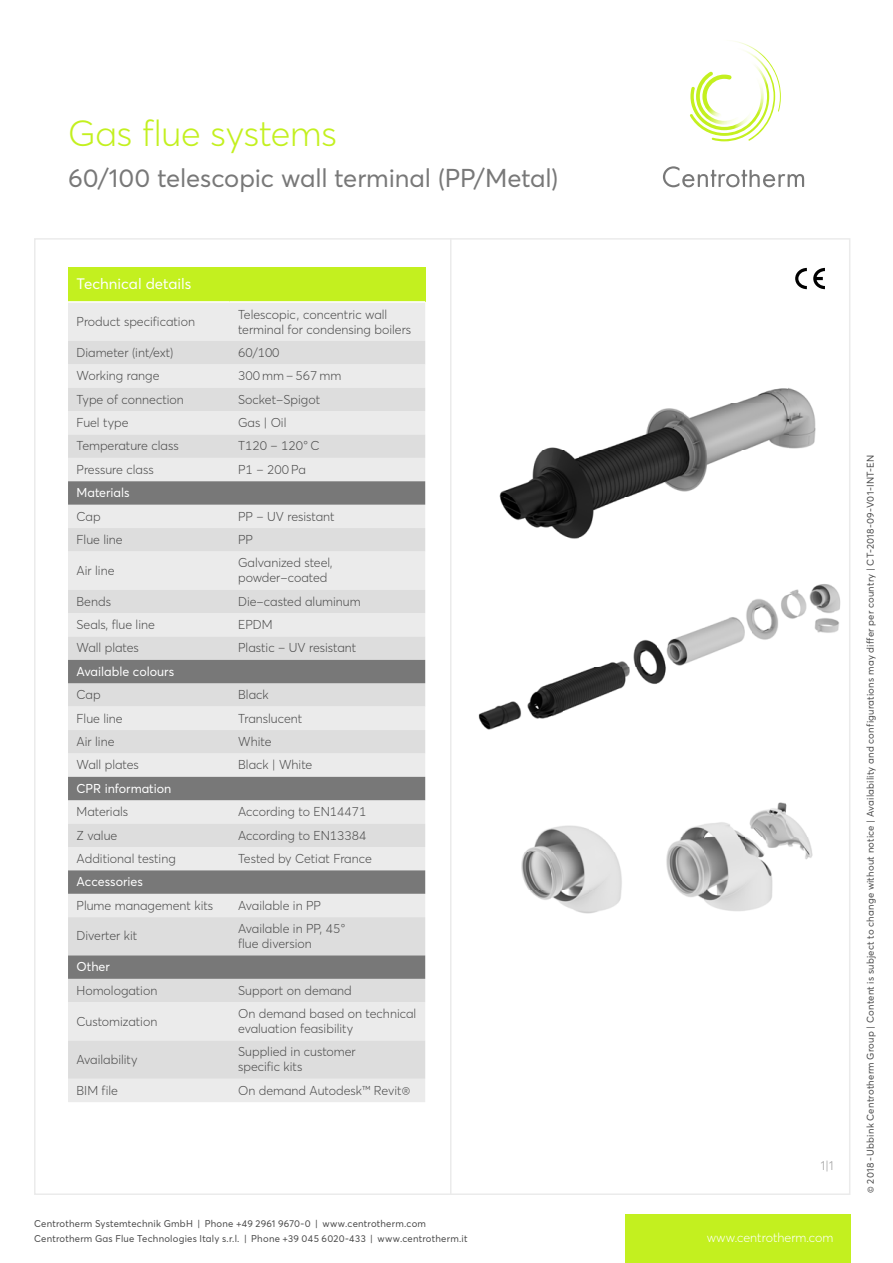
<style>
.page{position:relative;width:893px;height:1263px;background:#fff}
.page>*{position:absolute;margin:0;border:0;box-sizing:border-box;transform-origin:0 0}
.t1{font:300 36px "Averta PE";letter-spacing:-.005em;color:#c3f01f}
.t2{font:25.5px "Averta PE";letter-spacing:-.005em;color:#787878}
.t3{font:15px "Averta PE";color:#fff}
.t4{font:300 12.75px/14.9px "Averta PE";color:#4b4b4b}
.t5{font:12.75px "Averta PE";color:#fff}
.t6{font:300 12.75px "Averta PE";color:#fff}
.t7{font:300 12.75px "Averta PE";color:#9a9a9a}
.t8{font:9.75px/14.9px "Averta PE";letter-spacing:.025em;color:#4b4b4b}
</style>
<div class="page">
<div style="left:625px;top:1214px;width:225px;height:49px;background:#c3f01f"></div>
<img style="left:705px;top:72px;width:7px;height:4px">
<img style="left:690px;top:76px;width:22px;height:58px">
<img style="left:712px;top:72px;width:24px;height:69px">
<img style="left:736px;top:112px;width:37px;height:29px">
<img style="left:715px;top:41px;width:66px;height:71px">
<svg style="left:663px;top:166px;width:141px;height:21px"></svg>
<hr style="left:450px;top:238px;width:1px;height:957px;background:#ebebeb">
<img style="left:499px;top:388px;width:317px;height:151px">
<img style="left:478px;top:584px;width:363px;height:146px">
<img style="left:521px;top:825px;width:101px;height:89px">
<img style="left:666px;top:802px;width:147px;height:109px">
<svg style="left:795px;top:268px;width:30px;height:21px"></svg>
<div style="left:68px;top:268px;width:357px;height:34px;background:#c3f01f"></div>
<div style="left:68px;top:303px;width:357px;height:799px;background:#ebebeb"></div>
<svg style="left:68px;top:341px;width:357px;height:738px;background:#e3e3e3"></svg>
<svg style="left:68px;top:481px;width:357px;height:498px;background:#c8c8c8"></svg>
<div style="left:68px;top:707px;width:357px;height:46px;background:#e4e4e4"></div>
<hr style="left:68px;top:301px;width:162px;height:2px;background:#fff">
<hr style="left:230px;top:301px;width:195px;height:2px;background:#fff">
<h1 class="t1" style="left:68px;top:108px;width:270px">Gas flue systems</h1>
<h2 class="t2" style="left:68px;top:161px;width:492px">60/100 telescopic wall terminal (PP/Metal)</h2>
<p class="t3" style="left:77px;top:274px;width:116px">Technical details</p>
<p class="t4" style="left:77px;top:314px;width:120px">Product specification</p>
<p class="t4" style="left:238px;top:306px;width:175px">Telescopic, concentric wall terminal for condensing boilers</p>
<p class="t4" style="left:77px;top:344px;width:98px">Diameter (int/ext)</p>
<p class="t4" style="left:238px;top:344px;width:43px">60/100</p>
<p class="t4" style="left:77px;top:368px;width:84px">Working range</p>
<p class="t4" style="left:238px;top:368px;width:105px">300 mm – 567 mm</p>
<p class="t4" style="left:77px;top:391px;width:109px">Type of connection</p>
<p class="t4" style="left:238px;top:391px;width:84px">Socket-Spigot</p>
<p class="t4" style="left:77px;top:415px;width:53px">Fuel type</p>
<p class="t4" style="left:238px;top:415px;width:50px">Gas | Oil</p>
<p class="t4" style="left:77px;top:438px;width:104px">Temperature class</p>
<p class="t4" style="left:238px;top:438px;width:83px">T120 – 120°C</p>
<p class="t4" style="left:77px;top:461px;width:79px">Pressure class</p>
<p class="t4" style="left:238px;top:461px;width:69px">P1 – 200 Pa</p>
<p class="t5" style="left:77px;top:484px;width:55px">Materials</p>
<p class="t4" style="left:77px;top:508px;width:26px">Cap</p>
<p class="t4" style="left:238px;top:508px;width:98px">PP – UV resistant</p>
<p class="t4" style="left:77px;top:532px;width:48px">Flue line</p>
<p class="t4" style="left:238px;top:532px;width:16px">PP</p>
<p class="t4" style="left:77px;top:562px;width:39px">Air line</p>
<p class="t4" style="left:238px;top:555px;width:96px">Galvanized steel, powder-coated</p>
<p class="t4" style="left:77px;top:593px;width:36px">Bends</p>
<p class="t4" style="left:238px;top:593px;width:124px">Die-casted aluminum</p>
<p class="t4" style="left:77px;top:617px;width:80px">Seals, flue line</p>
<p class="t4" style="left:238px;top:617px;width:36px">EPDM</p>
<p class="t4" style="left:77px;top:640px;width:64px">Wall plates</p>
<p class="t4" style="left:238px;top:640px;width:120px">Plastic – UV resistant</p>
<p class="t5" style="left:77px;top:662px;width:99px">Available colours</p>
<p class="t4" style="left:77px;top:687px;width:26px">Cap</p>
<p class="t4" style="left:238px;top:687px;width:32px">Black</p>
<p class="t4" style="left:77px;top:710px;width:48px">Flue line</p>
<p class="t4" style="left:238px;top:710px;width:66px">Translucent</p>
<p class="t4" style="left:77px;top:733px;width:39px">Air line</p>
<p class="t4" style="left:238px;top:733px;width:35px">White</p>
<p class="t4" style="left:77px;top:757px;width:64px">Wall plates</p>
<p class="t4" style="left:238px;top:757px;width:76px">Black | White</p>
<p class="t5" style="left:77px;top:779px;width:96px">CPR information</p>
<p class="t4" style="left:77px;top:804px;width:53px">Materials</p>
<p class="t4" style="left:238px;top:804px;width:130px">According to EN14471</p>
<p class="t4" style="left:77px;top:827px;width:42px">Z value</p>
<p class="t4" style="left:238px;top:827px;width:130px">According to EN13384</p>
<p class="t4" style="left:77px;top:850px;width:101px">Additional testing</p>
<p class="t4" style="left:238px;top:850px;width:135px">Tested by Cetiat France</p>
<p class="t5" style="left:77px;top:873px;width:68px">Accessories</p>
<p class="t4" style="left:77px;top:897px;width:138px">Plume management kits</p>
<p class="t4" style="left:238px;top:897px;width:84px">Available in PP</p>
<p class="t4" style="left:77px;top:928px;width:62px">Diverter kit</p>
<p class="t4" style="left:238px;top:921px;width:111px">Available in PP, 45° flue diversion</p>
<p class="t5" style="left:77px;top:958px;width:35px">Other</p>
<p class="t4" style="left:77px;top:982px;width:82px">Homologation</p>
<p class="t4" style="left:238px;top:982px;width:115px">Support on demand</p>
<p class="t4" style="left:77px;top:1013px;width:82px">Customization</p>
<p class="t4" style="left:238px;top:1006px;width:180px">On demand based on technical evaluation feasibility</p>
<p class="t4" style="left:77px;top:1051px;width:63px">Availability</p>
<p class="t4" style="left:238px;top:1044px;width:119px">Supplied in customer specific kits</p>
<p class="t4" style="left:77px;top:1082px;width:43px">BIM file</p>
<p class="t4" style="left:238px;top:1082px;width:174px">On demand Autodesk™ Revit®</p>
<p class="t8" style="left:34px;top:1215px;width:435px">Centrotherm Systemtechnik GmbH | Phone +49 2961 9670-0 | www.centrotherm.com<br>Centrotherm Gas Flue Technologies Italy s.r.l. | Phone +39 045 6020-433 | www.centrotherm.it</p>
<p class="t7" style="left:821px;top:1157px;width:14px">1 | 1</p>
<p class="t6" style="left:707px;top:1228px;width:128px">www.centrotherm.com</p>
<p class="t8" style="left:863px;top:1193px;width:740px;rotate:-90deg">© 2018 - Ubbink Centrotherm Group | Content is subject to change without notice | Availability and configurations may differ per country | CT-2018-09-V01-INT-EN</p>
</div>
